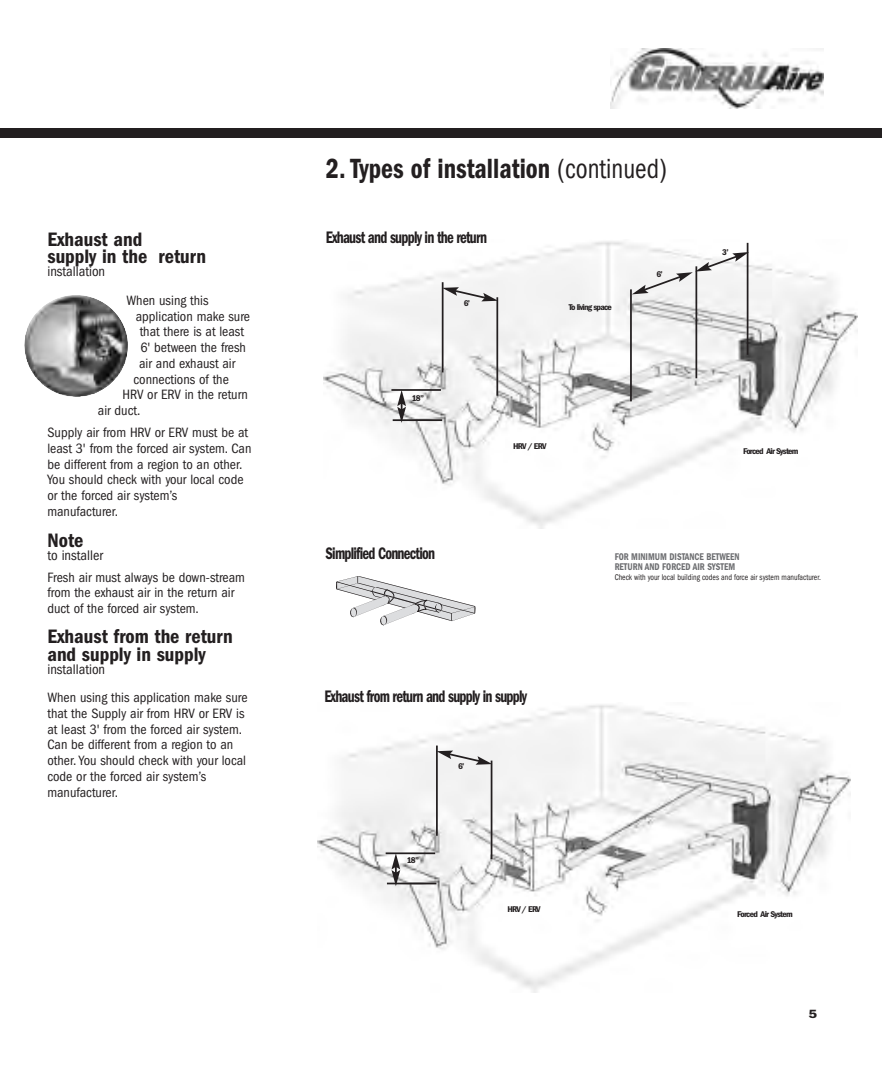
<style>
.page{position:relative;width:882px;height:1071px;background:#fff}
.page>*{position:absolute;margin:0;border:0;box-sizing:border-box;transform-origin:0 0}
.t1{font:600 condensed 28.88px "Franklin Gothic";color:#231f20;scale:.9 1}
.t2{font:600 condensed 20.12px/17.3px "Franklin Gothic";color:#231f20}
.t3{font:600 condensed 17.32px "Franklin Gothic";letter-spacing:-.05em;color:#231f20;scale:.85 1}
.t4{font:condensed 14.35px "Franklin Gothic";color:#231f20}
.t5{font:condensed 14px/15.8px "Franklin Gothic";color:#231f20}
.t6{font:600 condensed 12.42px "Franklin Gothic";color:#231f20;scale:1.4 1}
.t7{font:600 condensed 10.15px/10.2px "Franklin Gothic";color:#6c6d70;scale:.9 1}
.t8{font:600 condensed 8.58px "Franklin Gothic";letter-spacing:-.075em;color:#231f20;scale:1.1 1}
.t9{font:condensed 8.58px "Franklin Gothic";color:#231f20;scale:.9 1}
.s1{font-weight:400}
</style>
<div class="page">
<img style="left:324px;top:241px;width:533px;height:288px">
<svg style="left:336px;top:576px;width:139px;height:49px"></svg>
<hr style="left:442px;top:282px;width:2px;height:90px;background:#231f20">
<hr style="left:496px;top:297px;width:2px;height:99px;background:#231f20">
<svg style="left:443px;top:287px;width:55px;height:14px"></svg>
<hr style="left:630px;top:289px;width:2px;height:112px;background:#231f20">
<hr style="left:695px;top:266px;width:2px;height:112px;background:#231f20">
<hr style="left:747px;top:243px;width:1px;height:112px;background:#231f20">
<svg style="left:632px;top:252px;width:117px;height:42px"></svg>
<hr style="left:393px;top:419px;width:49px;height:2px;background:#231f20">
<hr style="left:391px;top:389px;width:50px;height:2px;background:#231f20">
<svg style="left:397px;top:390px;width:9px;height:33px"></svg>
<img style="left:317px;top:704px;width:534px;height:288px">
<hr style="left:436px;top:746px;width:2px;height:90px;background:#231f20">
<hr style="left:491px;top:761px;width:1px;height:98px;background:#231f20">
<svg style="left:437px;top:751px;width:55px;height:14px"></svg>
<hr style="left:387px;top:883px;width:49px;height:1px;background:#231f20">
<hr style="left:386px;top:852px;width:49px;height:2px;background:#231f20">
<svg style="left:392px;top:854px;width:8px;height:32px"></svg>
<img style="left:24px;top:295px;width:104px;height:102px">
<div style="left:0;top:128px;width:882px;height:9px;background:#231f20"></div>
<img style="left:610px;top:49px;width:214px;height:59px">
<h2 class="t2" style="left:47px;top:232px;width:160px">Exhaust and<br>supply in the return</h2>
<p class="t4" style="left:47px;top:267px;width:59px">installation</p>
<p class="t5" style="left:127px;top:293px;width:84px">When using this</p>
<p class="t5" style="left:136px;top:309px;width:116px">application make sure</p>
<p class="t5" style="left:140px;top:325px;width:106px">that there is at least</p>
<p class="t5" style="left:140px;top:341px;width:107px">6' between the fresh</p>
<p class="t5" style="left:139px;top:356px;width:98px">air and exhaust air</p>
<p class="t5" style="left:134px;top:372px;width:97px">connections of the</p>
<p class="t5" style="left:123px;top:388px;width:127px">HRV or ERV in the return</p>
<p class="t5" style="left:98px;top:404px;width:44px">air duct.</p>
<p class="t5" style="left:47px;top:426px;width:206px">Supply air from HRV or ERV must be at least 3' from the forced air system. Can be different from a region to an other.<br>You should check with your local code or the forced air system’s manufacturer.</p>
<h2 class="t2" style="left:47px;top:533px;width:38px">Note</h2>
<p class="t4" style="left:47px;top:550px;width:57px">to installer</p>
<p class="t5" style="left:47px;top:570px;width:199px">Fresh air must always be down-stream from the exhaust air in the return air duct of the forced air system.</p>
<h2 class="t2" style="left:47px;top:630px;width:187px">Exhaust from the return and supply in supply</h2>
<p class="t4" style="left:47px;top:664px;width:59px">installation</p>
<p class="t5" style="left:47px;top:691px;width:202px">When using this application make sure that the Supply air from HRV or ERV is at least 3' from the forced air system.<br>Can be different from a region to an other. You should check with your local code or the forced air system’s manufacturer.</p>
<h1 class="t1" style="left:326px;top:159px;width:381px">2. Types of installation <span class="s1">(continued)</span></h1>
<p class="t3" style="left:326px;top:231px;width:191px">Exhaust and supply in the return</p>
<p class="t8" style="left:464px;top:300px;width:7px">6’</p>
<p class="t8" style="left:569px;top:304px;width:41px">To living space</p>
<p class="t8" style="left:412px;top:395px;width:13px">18”</p>
<p class="t8" style="left:513px;top:443px;width:32px">HRV / ERV</p>
<p class="t8" style="left:657px;top:272px;width:7px">6’</p>
<p class="t8" style="left:722px;top:249px;width:7px">3’</p>
<p class="t8" style="left:743px;top:448px;width:52px">Forced Air System</p>
<p class="t3" style="left:326px;top:547px;width:130px">Simplified Connection</p>
<p class="t7" style="left:615px;top:552px;width:140px">FOR MINIMUM DISTANCE BETWEEN<br>RETURN AND FORCED AIR SYSTEM</p>
<p class="t9" style="left:615px;top:574px;width:231px">Check with your local building codes and force air system manufacturer.</p>
<p class="t3" style="left:324px;top:690px;width:240px">Exhaust from return and supply in supply</p>
<p class="t8" style="left:407px;top:857px;width:13px">18”</p>
<p class="t8" style="left:458px;top:763px;width:7px">6’</p>
<p class="t8" style="left:507px;top:906px;width:32px">HRV / ERV</p>
<p class="t8" style="left:737px;top:911px;width:52px">Forced Air System</p>
<p class="t6" style="left:809px;top:1009px;width:8px">5</p>
</div>
